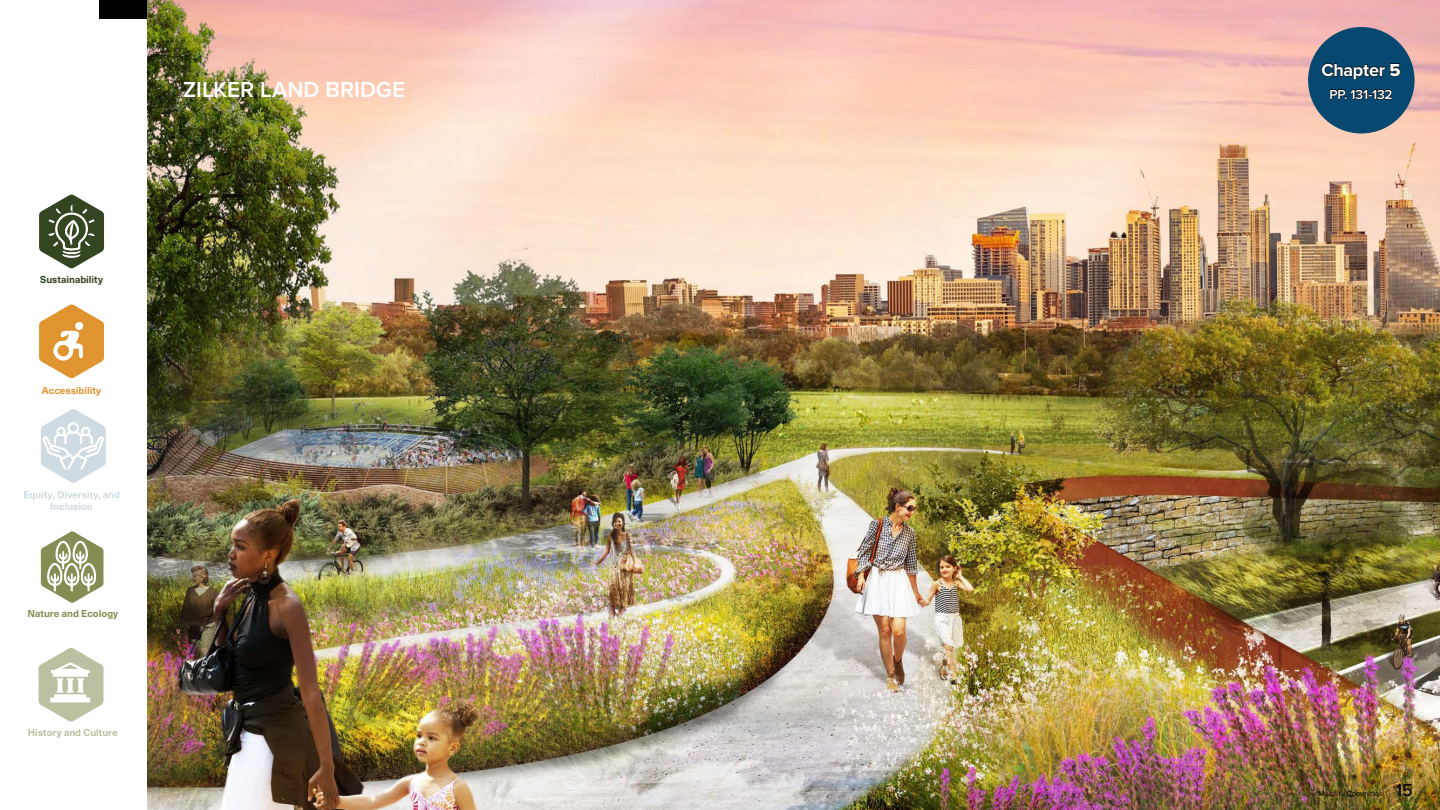
<style>
.page{position:relative;width:1440px;height:810px;background:#fff}
.page>*{position:absolute;margin:0;border:0;box-sizing:border-box;transform-origin:0 0}
.t1{font:600 22.5px "Proxima Nova";color:#fff}
.t2{font:700 18px "Proxima Nova";letter-spacing:-.02em;color:#fff}
.t3{font:500 18px "Proxima Nova";color:#000}
.t4{font:600 13.5px "Proxima Nova";letter-spacing:-.015em;color:#fff}
.t5{font:700 9.9px "Neue Haas Unica W1 G";letter-spacing:-.005em;color:#bdbfa1}
.t6{font:700 9.9px "Neue Haas Unica W1 G";letter-spacing:-.005em;color:#878c54}
.t7{font:700 9.9px "Neue Haas Unica W1 G";letter-spacing:-.005em;color:#334521}
.t8{font:700 9.9px "Neue Haas Unica W1 G";letter-spacing:-.005em;color:#e09430}
.t9{font:700 9.9px "Neue Haas Unica W1 G";letter-spacing:-.005em;color:#cedbe2}
.t10{font:7.5px "Proxima Nova";letter-spacing:.01em;color:#000}
.s1{font-family:"Proxima Nova Extrabld";font-weight:400}
</style>
<div class="page">
<div style="left:99px;top:0;width:214px;height:19px;background:#000"></div>
<img style="left:147px;top:0;width:1293px;height:810px">
<svg style="left:24px;top:491px;width:96px;height:9px"></svg>
<svg style="left:37px;top:194px;width:70px;height:528px"></svg>
<div style="left:1308px;top:27px;width:107px;height:107px;background:#064870;border-radius:50%"></div>
<svg style="left:1321px;top:63px;width:80px;height:17px"></svg>
<svg style="left:1329px;top:89px;width:64px;height:11px"></svg>
<h1 class="t1" style="left:183px;top:72px;width:224px">ZILKER LAND BRIDGE</h1>
<h3 class="t7" style="left:40px;top:271px;width:64px">Sustainability</h3>
<h3 class="t8" style="left:42px;top:383px;width:61px">Accessibility</h3>
<h3 class="t9" style="left:50px;top:499px;width:44px">Inclusion</h3>
<h3 class="t6" style="left:28px;top:606px;width:92px">Nature and Ecology</h3>
<h3 class="t5" style="left:28px;top:725px;width:91px">History and Culture</h3>
<h2 class="t2" style="left:1321px;top:56px;width:81px">Chapter <span class="s1">5</span></h2>
<h3 class="t4" style="left:1329px;top:84px;width:64px">PP. 131-132</h3>
<p class="t10" style="left:1319px;top:788px;width:70px">Mobility Committee |</p>
<h2 class="t3" style="left:1396px;top:777px;width:19px">15</h2>
</div>
